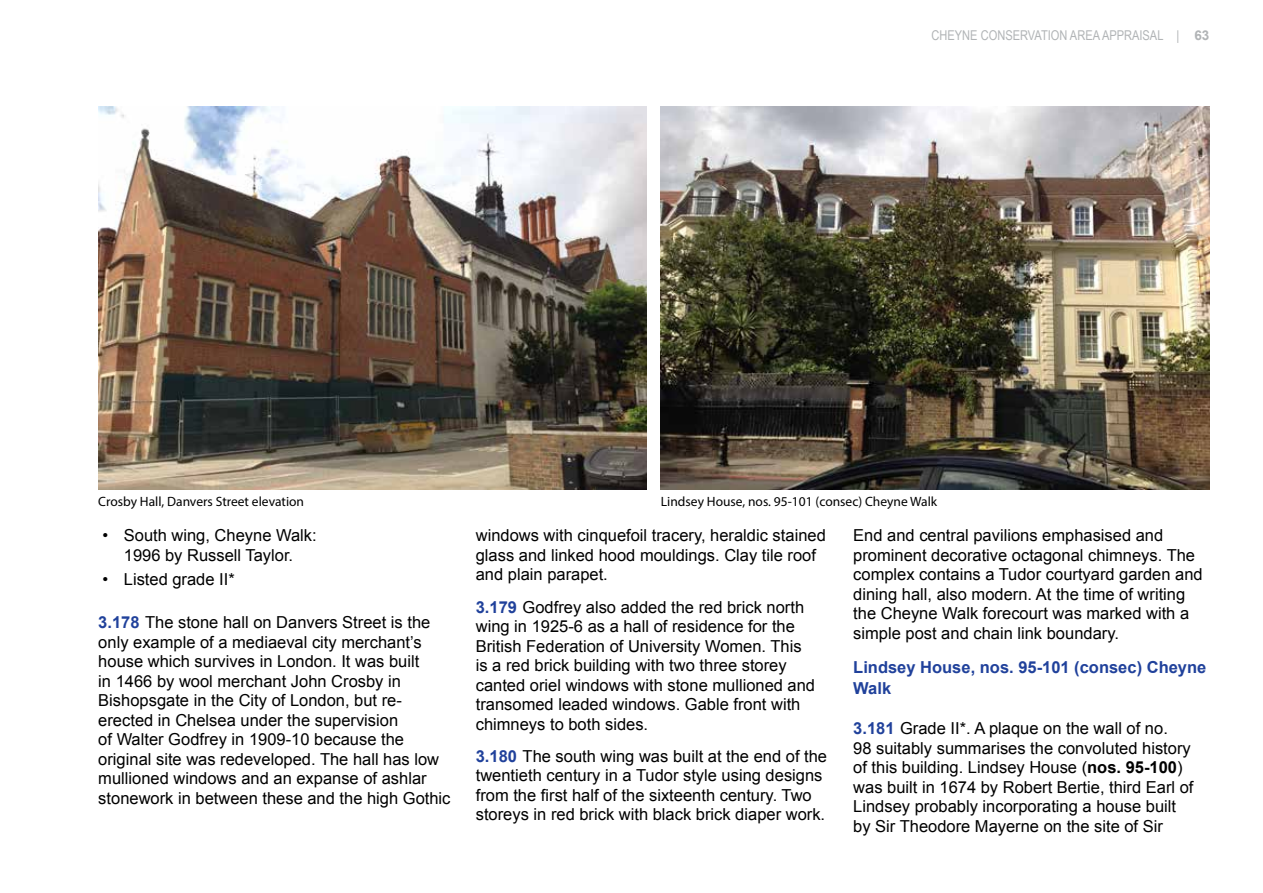
<style>
.page{position:relative;width:1263px;height:893px;background:#fff}
.page>*{position:absolute;margin:0;border:0;box-sizing:border-box;transform-origin:0 0}
.t1{font:16.5px/19.5px "Arial";color:#000}
.CAA_Chpt_Sub_Heading{font:700 16.5px/21px "Arial";color:#20419b}
.CAA_Photo___Map_Key{font:13.5px "Myriad Pro";color:#000}
.t2{font:13.5px "Arial Narrow";color:#b1b4b6}
.s1{font-family:"Arial";font-weight:700}
.s2{font-weight:700;color:#20419b}
.s3{font-weight:700}
</style>
<div class="page">
<img style="left:98px;top:106px;width:549px;height:383px">
<img style="left:661px;top:106px;width:548px;height:383px">
<p class="t2" style="left:931px;top:25px;width:279px">CHEYNE CONSERVATION AREA APPRAISAL | <span class="s1">63</span></p>
<p class="CAA_Photo___Map_Key" style="left:98px;top:493px;width:207px">Crosby Hall, Danvers Street elevation</p>
<p class="CAA_Photo___Map_Key" style="left:661px;top:493px;width:278px">Lindsey House, nos. 95-101 (consec) Cheyne Walk</p>
<p class="t1" style="left:103px;top:526px;width:216px;text-align:center">• South wing, Cheyne Walk:<br>1996 by Russell Taylor.</p>
<p class="t1" style="left:103px;top:569px;width:134px">• Listed grade II*</p>
<p class="t1" style="left:98px;top:613px;width:354px"><span class="s2">3.178</span> The stone hall on Danvers Street is the only example of a mediaeval city merchant’s house which survives in London. It was built<br>in 1466 by wool merchant John Crosby in Bishopsgate in the City of London, but re&shy;erected in Chelsea under the supervision<br>of Walter Godfrey in 1909-10 because the original site was redeveloped. The hall has low mullioned windows and an expanse of ashlar stonework in between these and the high Gothic</p>
<p class="t1" style="left:476px;top:526px;width:352px">windows with cinquefoil tracery, heraldic stained glass and linked hood mouldings. Clay tile roof and plain parapet.</p>
<p class="t1" style="left:476px;top:597px;width:341px"><span class="s2">3.179</span> Godfrey also added the red brick north wing in 1925-6 as a hall of residence for the British Federation of University Women. This is a red brick building with two three storey canted oriel windows with stone mullioned and transomed leaded windows. Gable front with chimneys to both sides.</p>
<p class="t1" style="left:476px;top:747px;width:353px"><span class="s2">3.180</span> The south wing was built at the end of the twentieth century in a Tudor style using designs from the first half of the sixteenth century. Two storeys in red brick with black brick diaper work.</p>
<p class="t1" style="left:853px;top:526px;width:351px">End and central pavilions emphasised and prominent decorative octagonal chimneys. The complex contains a Tudor courtyard garden and dining hall, also modern. At the time of writing the Cheyne Walk forecourt was marked with a simple post and chain link boundary.</p>
<p class="CAA_Chpt_Sub_Heading" style="left:853px;top:657px;width:355px">Lindsey House, nos. 95-101 (consec) Cheyne<br>Walk</p>
<p class="t1" style="left:853px;top:719px;width:342px"><span class="s2">3.181</span> Grade II*. A plaque on the wall of no.<br>98 suitably summarises the convoluted history of this building. Lindsey House (<span class="s3">nos. 95-100</span>) was built in 1674 by Robert Bertie, third Earl of Lindsey probably incorporating a house built by Sir Theodore Mayerne on the site of Sir</p>
</div>
